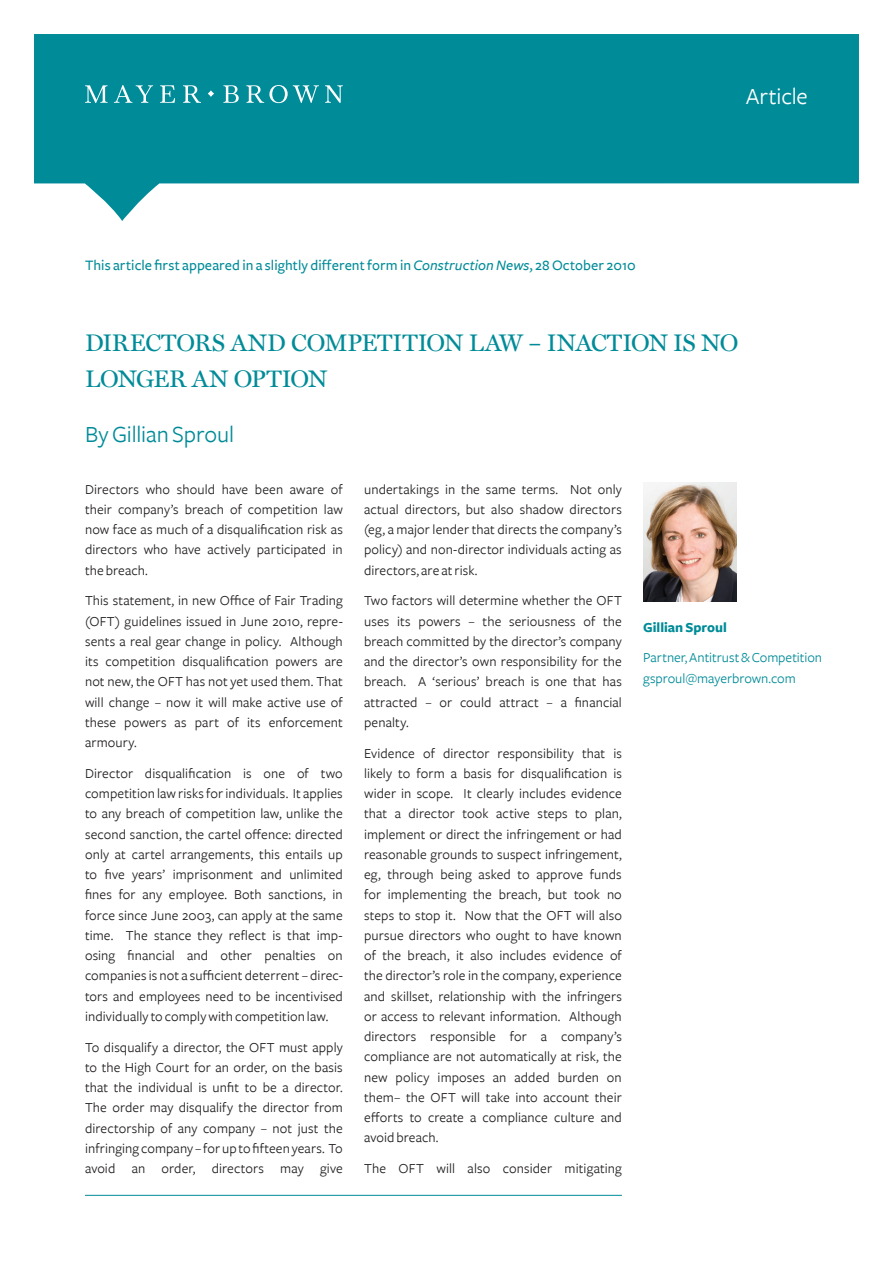
<style>
.page{position:relative;width:893px;height:1263px;background:#fff}
.page>*{position:absolute;margin:0;border:0;box-sizing:border-box;transform-origin:0 0}
.t1{font:24px/36px "Miller Text";letter-spacing:-.015em;color:#008b98}
.t2{font:24px "Freight Sans";letter-spacing:-.005em;color:#008b98}
.t3{font:24px "Freight Sans";letter-spacing:-.005em;color:#fff}
.t4{font:500 15px "Freight Sans";letter-spacing:.005em;color:#008b98}
.t5{font:14.25px/20.2px "Freight Sans";letter-spacing:.01em;color:#231f20;text-align:justify}
.t6{font:14.25px/20.2px "Freight Sans";color:#008b98}
.t7{font:700 14.25px "Freight Sans";color:#008b98}
.s1{font-style:italic}
</style>
<div class="page">
<svg style="left:34px;top:34px;width:825px;height:187px;fill:#008b98"></svg>
<svg style="left:85px;top:85px;width:258px;height:18px;background:#38a4ae"></svg>
<hr style="left:85px;top:1195px;width:537px;height:1px;background:#008b98">
<img style="left:643px;top:482px;width:94px;height:119px">
<h1 class="t3" style="left:746px;top:83px;width:64px">Article</h1>
<p class="t4" style="left:85px;top:257px;width:552px">This article first appeared in a slightly different form in <span class="s1">Construction News</span>, 28 October 2010</p>
<h1 class="t1" style="left:85px;top:325px;width:655px">DIRECTORS AND COMPETITION LAW – INACTION IS NO<br>LONGER AN OPTION</h1>
<h1 class="t2" style="left:85px;top:421px;width:150px">By Gillian Sproul</h1>
<p class="t5" style="left:85px;top:479px;width:259px">Directors who should have been aware of their company’s breach of competition law now face as much of a disqualification risk as directors who have actively participated in the breach.</p>
<p class="t5" style="left:85px;top:591px;width:259px">This statement, in new Office of Fair Trading (OFT) guidelines issued in June 2010, repre&shy;sents a real gear change in policy. Although its competition disqualification powers are not new, the OFT has not yet used them. That will change – now it will make active use of these powers as part of its enforcement armoury.</p>
<p class="t5" style="left:85px;top:763px;width:259px">Director disqualification is one of two competition law risks for individuals. It applies to any breach of competition law, unlike the second sanction, the cartel offence: directed only at cartel arrangements, this entails up to five years’ imprisonment and unlimited fines for any employee. Both sanctions, in force since June 2003, can apply at the same time. The stance they reflect is that imp&shy;osing financial and other penalties on companies is not a sufficient deterrent – direc&shy;tors and employees need to be incentivised individually to comply with competition law.</p>
<p class="t5" style="left:85px;top:1037px;width:259px">To disqualify a director, the OFT must apply to the High Court for an order, on the basis that the individual is unfit to be a director.<br>The order may disqualify the director from directorship of any company – not just the infringing company – for up to fifteen years. To avoid an order, directors may give</p>
<p class="t5" style="left:364px;top:479px;width:259px">undertakings in the same terms. Not only actual directors, but also shadow directors (eg, a major lender that directs the company’s policy) and non-director individuals acting as directors, are at risk.</p>
<p class="t5" style="left:364px;top:591px;width:259px">Two factors will determine whether the OFT uses its powers – the seriousness of the breach committed by the director’s company and the director’s own responsibility for the breach. A ‘serious’ breach is one that has attracted – or could attract – a financial penalty.</p>
<p class="t5" style="left:364px;top:743px;width:259px">Evidence of director responsibility that is likely to form a basis for disqualification is wider in scope. It clearly includes evidence that a director took active steps to plan, implement or direct the infringement or had reasonable grounds to suspect infringement, eg, through being asked to approve funds for implementing the breach, but took no steps to stop it. Now that the OFT will also pursue directors who ought to have known of the breach, it also includes evidence of the director’s role in the company, experience and skillset, relationship with the infringers or access to relevant information. Although directors responsible for a company’s compliance are not automatically at risk, the new policy imposes an added burden on them– the OFT will take into account their efforts to create a compliance culture and avoid breach.</p>
<p class="t5" style="left:364px;top:1158px;width:259px">The OFT will also consider mitigating</p>
<p class="t7" style="left:643px;top:619px;width:85px">Gillian Sproul</p>
<p class="t6" style="left:643px;top:648px;width:180px">Partner, Antitrust &amp; Competition gsproul@mayerbrown.com</p>
</div>
